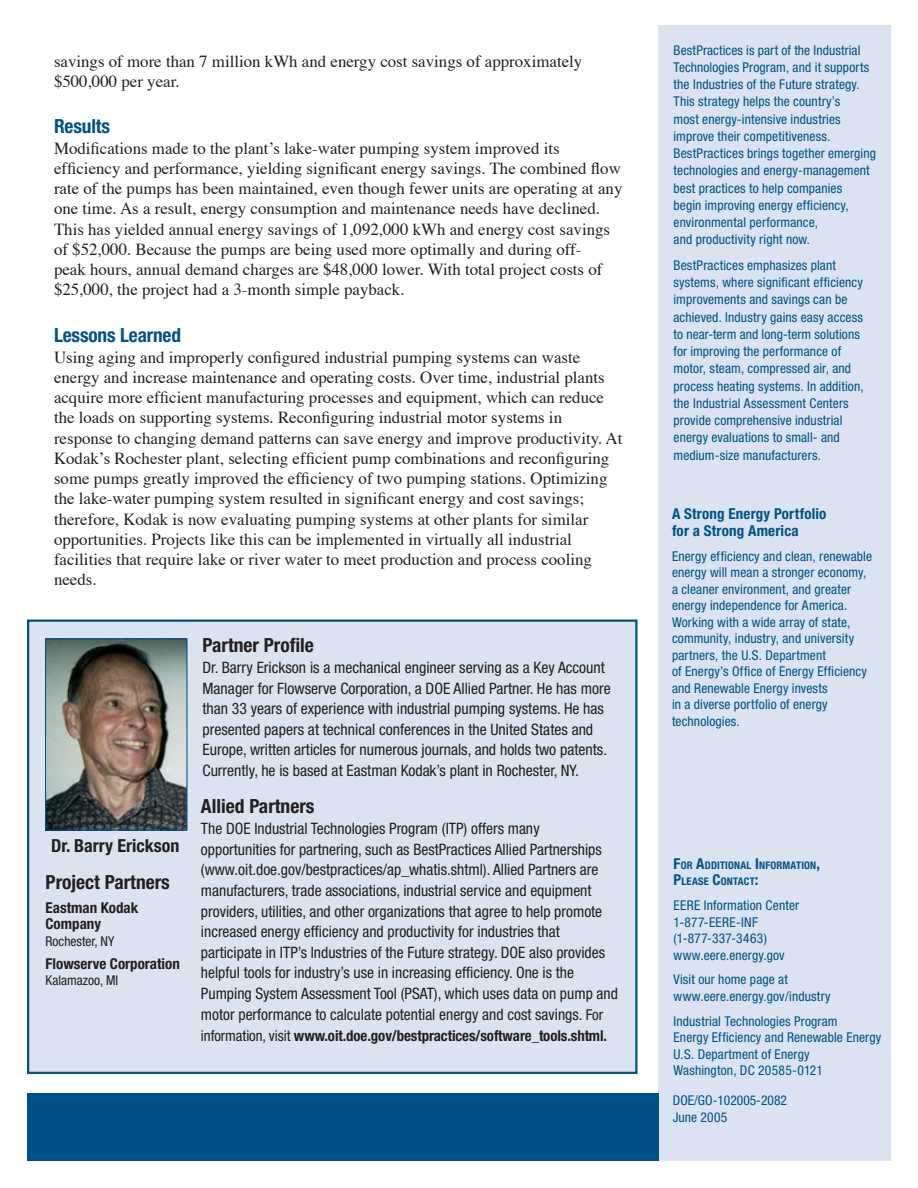
<style>
.page{position:relative;width:918px;height:1188px;background:#fff}
.page>*{position:absolute;margin:0;border:0;box-sizing:border-box;transform-origin:0 0}
.heading_1{font:700 condensed 19.5px "Helvetica Neue LT Std";color:#231f20}
.t1{font:700 condensed 19.5px "Helvetica Neue LT Std";letter-spacing:-.005em;color:#005187}
.heading_2{font:700 condensed 19.5px "Helvetica Neue LT Std";color:#231f20}
.heading_1-2{font:700 condensed 18px "Helvetica Neue LT Std";color:#231f20}
.Paragraph{font:16.8px/20.2px "Times";color:#231f20}
.t2{font:condensed 15.75px/20.7px "Helvetica Neue LT Std";color:#231f20}
.heading_1-3{font:700 condensed 15px/16.5px "Helvetica Neue LT Std";color:#231f20}
.t3{font:700 condensed 15px/16.5px "Helvetica Neue LT Std";letter-spacing:.015em;color:#005187}
.SideBar__E{font:condensed 13.5px/17.2px "Helvetica Neue LT Std";letter-spacing:.01em;color:#005187}
.heading_1-4{font:condensed 13.5px "Helvetica Neue LT Std";color:#231f20}
.t4{font:700 condensed 10.5px/16.5px "Helvetica Neue LT Std";letter-spacing:.015em;color:#005187}
.s1{font-size:15px}
.s2{font-weight:400}
</style>
<div class="page">
<div style="left:659px;top:26px;width:232px;height:1135px;background:#dae3ef"></div>
<div style="left:27px;top:1094px;width:632px;height:67px;background:#005187"></div>
<div style="left:28px;top:621px;width:608px;height:452px;background:#dae3ef"></div>
<div style="left:27px;top:620px;width:611px;height:454px;border:2px solid #005187"></div>
<img style="left:47px;top:640px;width:139px;height:189px">
<div style="left:45px;top:638px;width:143px;height:193px;border:1px solid #005187"></div>
<p class="Paragraph" style="left:54px;top:52px;width:530px">savings of more than 7 million kWh and energy cost savings of approximately $500,000 per year.</p>
<p class="t1" style="left:54px;top:115px;width:58px">Results</p>
<p class="Paragraph" style="left:54px;top:139px;width:570px">Modifications made to the plantʼs lake-water pumping system improved its efficiency and performance, yielding significant energy savings. The combined flow rate of the pumps has been maintained, even though fewer units are operating at any one time. As a result, energy consumption and maintenance needs have declined.<br>This has yielded annual energy savings of 1,092,000 kWh and energy cost savings of $52,000. Because the pumps are being used more optimally and during off-<br>peak hours, annual demand charges are $48,000 lower. With total project costs of $25,000, the project had a 3-month simple payback.</p>
<p class="t1" style="left:54px;top:324px;width:129px">Lessons Learned</p>
<p class="Paragraph" style="left:54px;top:348px;width:570px">Using aging and improperly configured industrial pumping systems can waste energy and increase maintenance and operating costs. Over time, industrial plants acquire more efficient manufacturing processes and equipment, which can reduce the loads on supporting systems. Reconfiguring industrial motor systems in response to changing demand patterns can save energy and improve productivity. At Kodakʼs Rochester plant, selecting efficient pump combinations and reconfiguring some pumps greatly improved the efficiency of two pumping stations. Optimizing the lake-water pumping system resulted in significant energy and cost savings; therefore, Kodak is now evaluating pumping systems at other plants for similar opportunities. Projects like this can be implemented in virtually all industrial facilities that require lake or river water to meet production and process cooling needs.</p>
<p class="heading_1-2" style="left:51px;top:834px;width:130px">Dr. Barry Erickson</p>
<p class="heading_1" style="left:46px;top:871px;width:126px">Project Partners</p>
<p class="heading_1-3" style="left:46px;top:899px;width:94px">Eastman Kodak<br>Company</p>
<p class="heading_1-4" style="left:46px;top:933px;width:70px">Rochester, NY</p>
<p class="heading_1-3" style="left:46px;top:955px;width:136px">Flowserve Corporation</p>
<p class="heading_1-4" style="left:46px;top:972px;width:74px">Kalamazoo, MI</p>
<p class="heading_1" style="left:202px;top:634px;width:113px">Partner Profile</p>
<p class="t2" style="left:202px;top:657px;width:410px">Dr. Barry Erickson is a mechanical engineer serving as a Key Account Manager for Flowserve Corporation, a DOE Allied Partner. He has more than 33 years of experience with industrial pumping systems. He has presented papers at technical conferences in the United States and Europe, written articles for numerous journals, and holds two patents.<br>Currently, he is based at Eastman Kodak’s plant in Rochester, NY.</p>
<p class="heading_2" style="left:201px;top:795px;width:115px">Allied Partners</p>
<p class="t2" style="left:201px;top:818px;width:418px">The DOE Industrial Technologies Program (ITP) offers many opportunities for partnering, such as BestPractices Allied Partnerships (www.oit.doe.gov/bestpractices/ap_whatis.shtml). Allied Partners are manufacturers, trade associations, industrial service and equipment providers, utilities, and other organizations that agree to help promote increased energy efficiency and productivity for industries that participate in ITP’s Industries of the Future strategy. DOE also provides helpful tools for industry’s use in increasing efficiency. One is the Pumping System Assessment Tool (PSAT), which uses data on pump and motor performance to calculate potential energy and cost savings. <span class="s1">For</span></p>
<p class="heading_1-3" style="left:201px;top:1027px;width:408px"><span class="s2">information, visit</span> www.oit.doe.gov/bestpractices/software_tools.shtml.</p>
<p class="SideBar__E" style="left:674px;top:41px;width:204px">BestPractices is part of the Industrial Technologies Program, and it supports the Industries of the Future strategy.<br>This strategy helps the country’s<br>most energy-intensive industries improve their competitiveness.<br>BestPractices brings together emerging technologies and energy-management best practices to help companies<br>begin improving energy efficiency, environmental performance,<br>and productivity right now.</p>
<p class="SideBar__E" style="left:674px;top:256px;width:192px">BestPractices emphasizes plant systems, where significant efficiency improvements and savings can be achieved. Industry gains easy access to near-term and long-term solutions for improving the performance of motor, steam, compressed air, and process heating systems. In addition, the Industrial Assessment Centers provide comprehensive industrial energy evaluations to small- and medium-size manufacturers.</p>
<p class="t3" style="left:672px;top:505px;width:156px">A Strong Energy Portfolio for a Strong America</p>
<p class="SideBar__E" style="left:672px;top:547px;width:202px;line-height:16.5px">Energy efficiency and clean, renewable energy will mean a stronger economy, a cleaner environment, and greater energy independence for America.<br>Working with a wide array of state, community, industry, and university partners, the U.S. Department<br>of Energy’s Office of Energy Efficiency and Renewable Energy invests<br>in a diverse portfolio of energy technologies.</p>
<p class="t4" style="left:674px;top:857px;width:148px"><span class="s1">F</span>OR <span class="s1">A</span>DDITIONAL <span class="s1">I</span>NFORMATION<span class="s1">,<br>P</span>LEASE <span class="s1">C</span>ONTACT<span class="s1">:</span></p>
<p class="SideBar__E" style="left:674px;top:897px;width:127px;line-height:16.5px">EERE Information Center<br>1-877-EERE-INF (1-877-337-3463) www.eere.energy.gov</p>
<p class="SideBar__E" style="left:674px;top:971px;width:159px;line-height:16.5px">Visit our home page at www.eere.energy.gov/industry</p>
<p class="SideBar__E" style="left:674px;top:1013px;width:209px;line-height:16.5px">Industrial Technologies Program<br>Energy Efficiency and Renewable Energy<br>U.S. Department of Energy<br>Washington, DC 20585-0121</p>
<p class="SideBar__E" style="left:673px;top:1092px;width:116px;line-height:16.5px">DOE/GO-102005-2082<br>June 2005</p>
</div>
